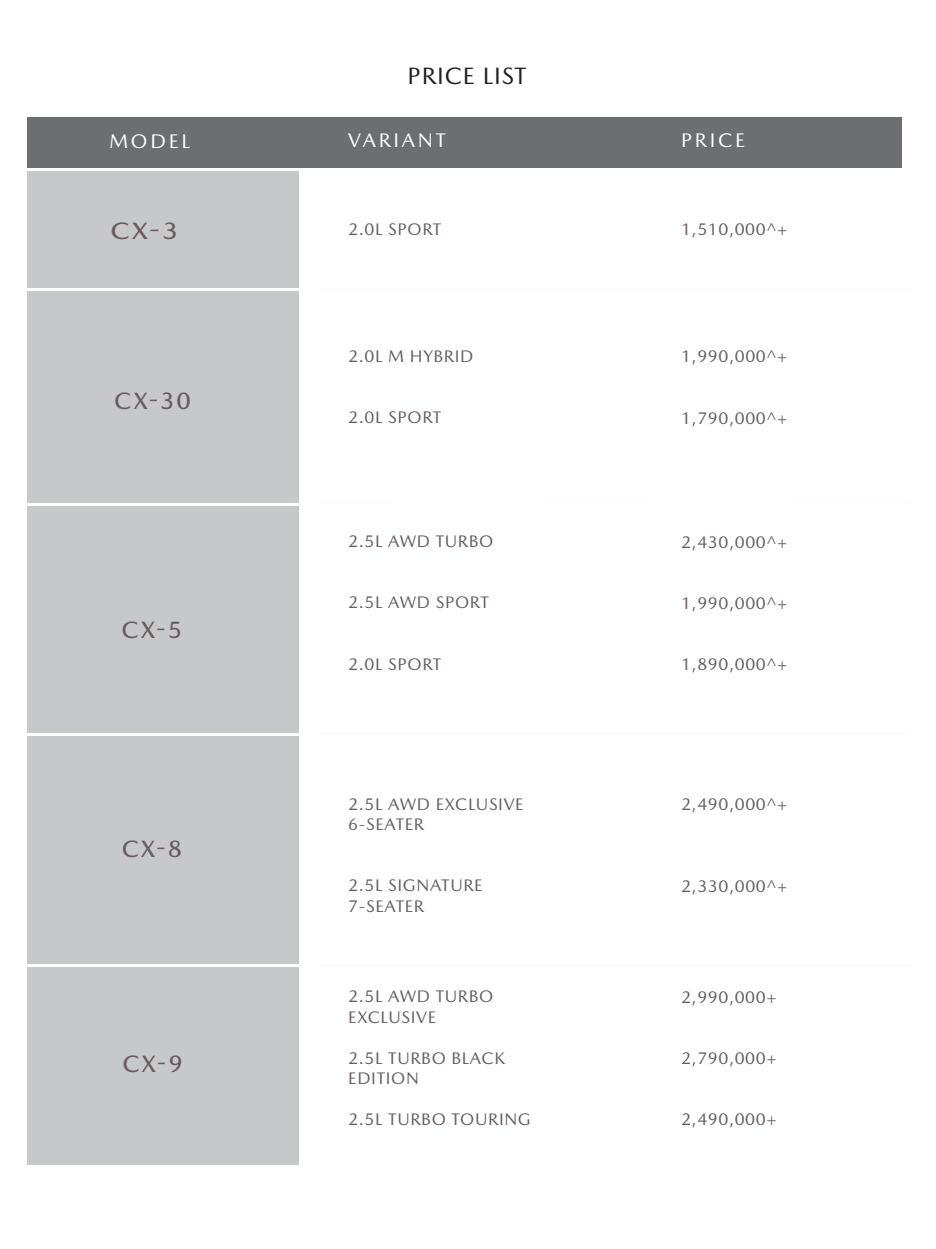
<style>
.page{position:relative;width:936px;height:1249px;background:#fff}
.page>*{position:absolute;margin:0;border:0;box-sizing:border-box;transform-origin:0 0}
.t1{font:500 24px "Mazda Type";letter-spacing:.08em;color:#685d5e}
.t2{font:24px "Mazda Type";letter-spacing:.035em;color:#231f20}
.t3{font:500 24px "Mazda Type";letter-spacing:.08em;color:#685d5e;scale:1.12 1}
.t4{font:20px "Mazda Type";letter-spacing:.14em;color:#fff}
.t5{font:17px/20.4px "Mazda Type";letter-spacing:.035em;color:#685d5e}
.t6{font:17px "Mazda Type";letter-spacing:.035em;color:#675d5d}
</style>
<div class="page">
<div style="left:27px;top:117px;width:875px;height:51px;background:#6d6e71"></div>
<div style="left:27px;top:172px;width:272px;height:993px;background:#c7c8ca"></div>
<hr style="left:19px;top:288px;width:300px;height:2px;background:#fff">
<hr style="left:14px;top:503px;width:300px;height:2px;background:#fff">
<hr style="left:17px;top:733px;width:300px;height:2px;background:#fff">
<hr style="left:15px;top:964px;width:300px;height:2px;background:#fff">
<h1 class="t2" style="left:407px;top:62px;width:121px">PRICE LIST</h1>
<p class="t4" style="left:109px;top:129px;width:82px">MODEL</p>
<p class="t4" style="left:348px;top:128px;width:99px">VARIANT</p>
<p class="t4" style="left:681px;top:128px;width:66px">PRICE</p>
<h1 class="t3" style="left:110px;top:216px;width:62px">CX-3</h1>
<p class="t5" style="left:348px;top:219px;width:95px">2.0L SPORT</p>
<p class="t6" style="left:681px;top:220px;width:108px">1,510,000^+</p>
<h1 class="t1" style="left:114px;top:386px;width:78px">CX-30</h1>
<h1 class="t1" style="left:122px;top:615px;width:62px">CX-5</h1>
<h1 class="t1" style="left:122px;top:834px;width:62px">CX-8</h1>
<h1 class="t1" style="left:122px;top:1049px;width:62px">CX-9</h1>
<p class="t5" style="left:348px;top:346px;width:127px">2.0L M HYBRID</p>
<p class="t6" style="left:681px;top:346px;width:108px">1,990,000^+</p>
<p class="t5" style="left:348px;top:407px;width:95px">2.0L SPORT</p>
<p class="t6" style="left:681px;top:408px;width:108px">1,790,000^+</p>
<p class="t5" style="left:348px;top:531px;width:147px">2.5L AWD TURBO</p>
<p class="t6" style="left:681px;top:532px;width:108px">2,430,000^+</p>
<p class="t5" style="left:348px;top:592px;width:142px">2.5L AWD SPORT</p>
<p class="t6" style="left:681px;top:593px;width:108px">1,990,000^+</p>
<p class="t5" style="left:348px;top:653px;width:95px">2.0L SPORT</p>
<p class="t6" style="left:681px;top:654px;width:108px">1,890,000^+</p>
<p class="t5" style="left:348px;top:793px;width:177px">2.5L AWD EXCLUSIVE<br>6-SEATER</p>
<p class="t6" style="left:681px;top:794px;width:108px">2,490,000^+</p>
<p class="t5" style="left:348px;top:875px;width:136px">2.5L SIGNATURE<br>7-SEATER</p>
<p class="t6" style="left:681px;top:876px;width:108px">2,330,000^+</p>
<p class="t5" style="left:348px;top:986px;width:147px">2.5L AWD TURBO<br>EXCLUSIVE</p>
<p class="t5" style="left:348px;top:1047px;width:158px">2.5L TURBO BLACK<br>EDITION</p>
<p class="t5" style="left:348px;top:1108px;width:184px">2.5L TURBO TOURING</p>
<p class="t6" style="left:681px;top:987px;width:97px">2,990,000+</p>
<p class="t6" style="left:681px;top:1048px;width:97px">2,790,000+</p>
<p class="t6" style="left:681px;top:1109px;width:97px">2,490,000+</p>
</div>
